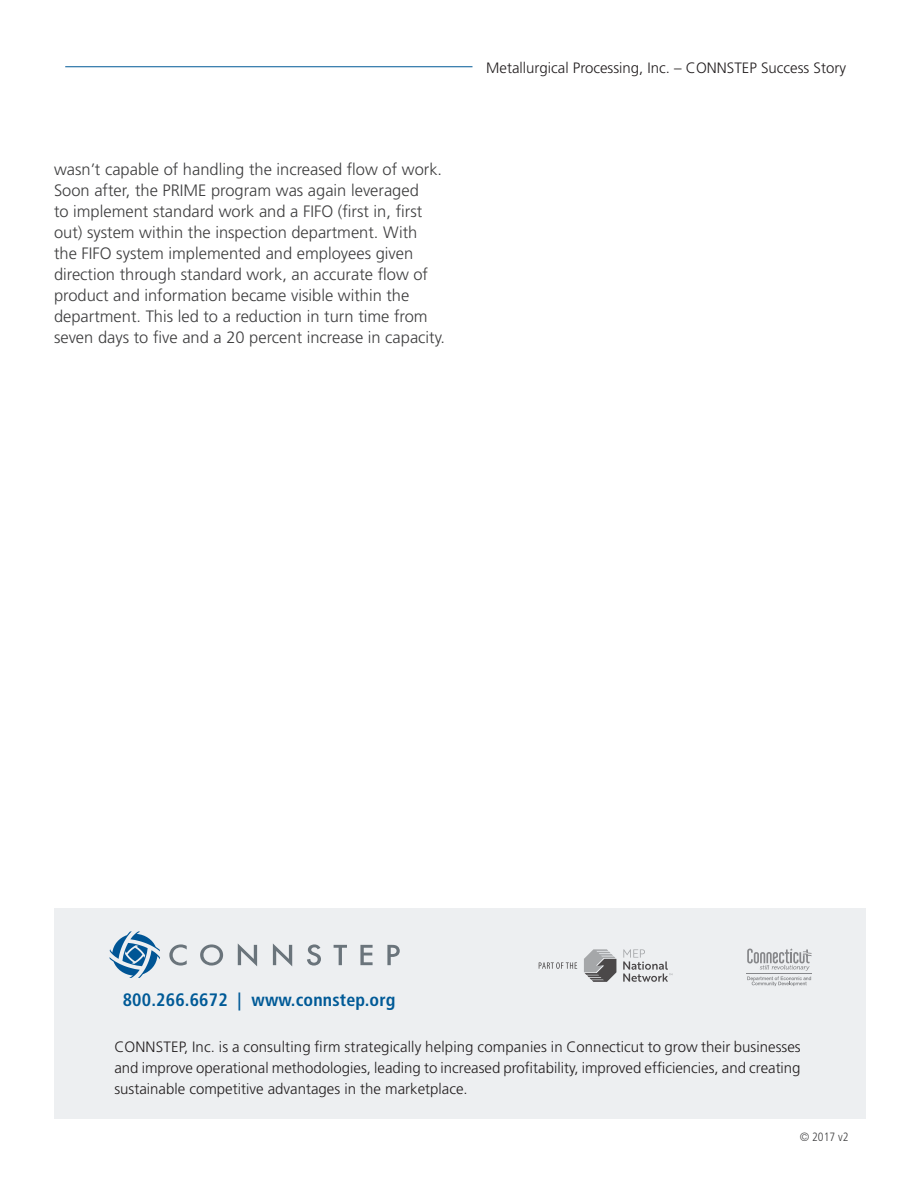
<style>
.page{position:relative;width:918px;height:1188px;background:#fff}
.page>*{position:absolute;margin:0;border:0;box-sizing:border-box;transform-origin:0 0}
.t1{font:700 condensed 18px "Frutiger";letter-spacing:.01em;color:#005a97}
.t2{font:300 16.5px/21px "Frutiger";color:#3e3e3f}
.t3{font:300 15px/21px "Frutiger";color:#231f20;text-align:justify}
.t4{font:300 condensed 12px "Frutiger";color:#3e3e3f}
</style>
<div class="page">
<div style="left:54px;top:908px;width:812px;height:211px;background:#edeff1"></div>
<svg style="left:109px;top:931px;width:51px;height:47px"></svg>
<svg style="left:169px;top:944px;width:18px;height:22px"></svg>
<svg style="left:200px;top:944px;width:23px;height:22px"></svg>
<svg style="left:238px;top:944px;width:19px;height:22px"></svg>
<svg style="left:273px;top:943px;width:19px;height:23px"></svg>
<svg style="left:307px;top:944px;width:14px;height:22px"></svg>
<svg style="left:334px;top:945px;width:13px;height:20px"></svg>
<svg style="left:360px;top:945px;width:13px;height:20px"></svg>
<svg style="left:387px;top:945px;width:13px;height:20px"></svg>
<svg style="left:747px;top:948px;width:65px;height:23px"></svg>
<hr style="left:746px;top:973px;width:66px;height:1px;background:#6d6e71">
<svg style="left:747px;top:977px;width:64px;height:9px"></svg>
<svg style="left:539px;top:962px;width:38px;height:7px"></svg>
<svg style="left:584px;top:949px;width:32px;height:33px"></svg>
<svg style="left:623px;top:949px;width:49px;height:33px"></svg>
<hr style="left:65px;top:66px;width:407px;height:1px;background:#005a97">
<p class="t2" style="left:54px;top:159px;width:393px">wasn’t capable of handling the increased flow of work.<br>Soon after, the PRIME program was again leveraged<br>to implement standard work and a FIFO (first in, first out) system within the inspection department. With<br>the FIFO system implemented and employees given direction through standard work, an accurate flow of product and information became visible within the department. This led to a reduction in turn time from seven days to five and a 20 percent increase in capacity.</p>
<p class="t3" style="left:486px;top:57px;width:361px">Metallurgical Processing, Inc. – CONNSTEP Success Story</p>
<p class="t1" style="left:123px;top:990px;width:274px">800.266.6672 | www.connstep.org</p>
<p class="t3" style="left:114px;top:1036px;width:688px">CONNSTEP, Inc. is a consulting firm strategically helping companies in Connecticut to grow their businesses and improve operational methodologies, leading to increased profitability, improved efficiencies, and creating sustainable competitive advantages in the marketplace.</p>
<p class="t4" style="left:800px;top:1130px;width:50px">© 2017 v2</p>
</div>
